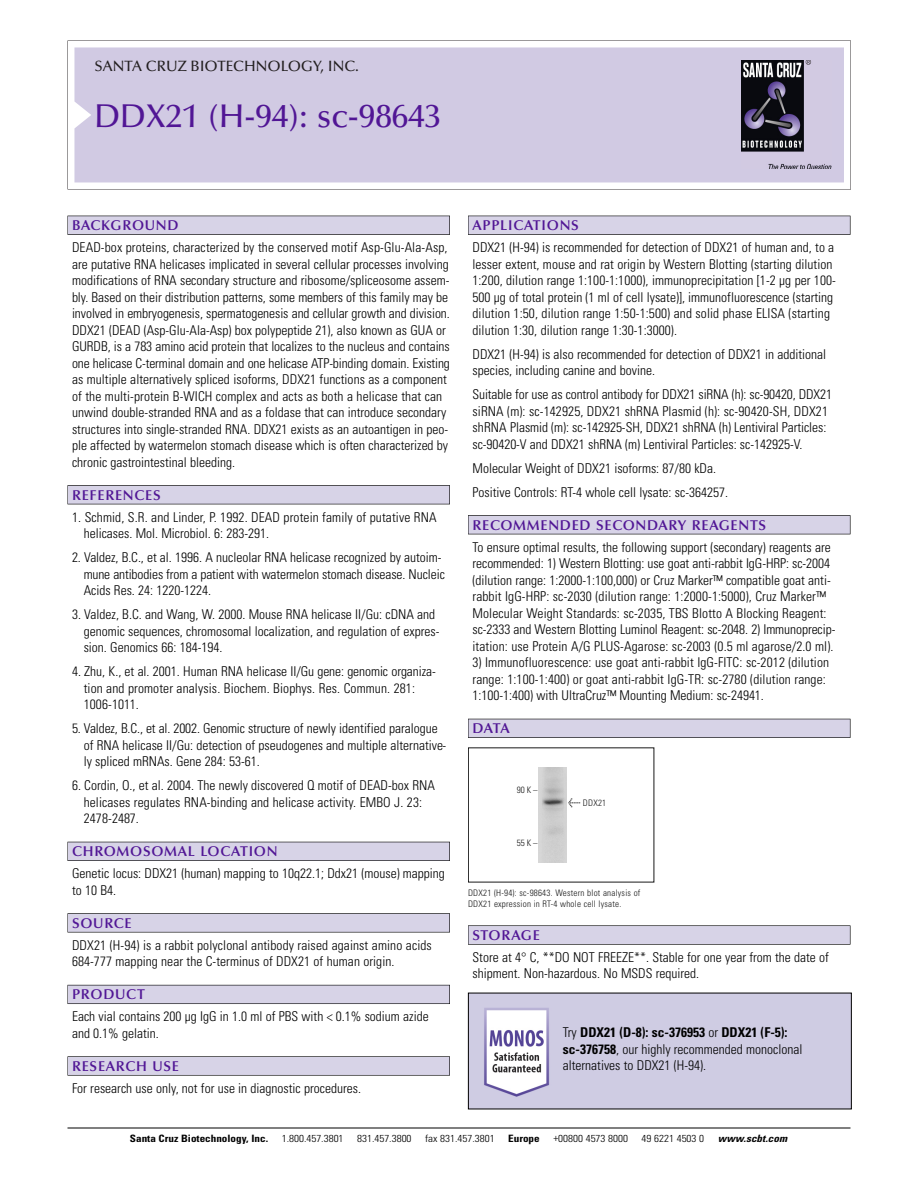
<style>
.page{position:relative;width:918px;height:1188px;background:#fff}
.page>*{position:absolute;margin:0;border:0;box-sizing:border-box;transform-origin:0 0}
.t1{font:500 33px "Optima";color:#511695}
.t2{font:500 15px "Optima";color:#231f20}
.t3{font:600 14.25px "Optima";letter-spacing:.05em;color:#511695}
.t4{font:300 condensed 13.5px/16.5px "Univers";color:#000}
.t5{font:300 condensed 10.2px "Univers";color:#000;scale:1.1 1}
.t6{font:700 condensed 10.2px "Univers";color:#000;scale:1.1 1}
.t7{font:italic 700 condensed 10.2px "Univers";letter-spacing:.005em;color:#000;scale:1.1 1}
.t8{font:9px/10.5px "Univers Condensed Light+DUGZKH";letter-spacing:.025em;color:#191919}
.s1{font-family:"Meta Plus Book Roman+YUXBKJ";font-size:10.5px}
.s2{font-weight:700}
</style>
<div class="page">
<svg style="left:68px;top:40px;width:783px;height:149px"></svg>
<div style="left:74px;top:47px;width:770px;height:135px;background:#d1cae3"></div>
<img style="left:741px;top:60px;width:90px;height:108px">
<div style="left:68px;top:216px;width:382px;height:19px;background:#525155"></div>
<div style="left:68px;top:216px;width:381px;height:18px;background:#d7d3e7"></div>
<div style="left:68px;top:485px;width:382px;height:19px;background:#525155"></div>
<div style="left:68px;top:486px;width:381px;height:18px;background:#d7d3e7"></div>
<div style="left:68px;top:842px;width:382px;height:19px;background:#525158"></div>
<div style="left:68px;top:842px;width:381px;height:18px;background:#d7d3e7"></div>
<div style="left:68px;top:913px;width:382px;height:19px;background:#575759"></div>
<div style="left:68px;top:914px;width:381px;height:18px;background:#d7d3e7"></div>
<div style="left:68px;top:985px;width:382px;height:19px;background:#5b5a62"></div>
<div style="left:68px;top:985px;width:381px;height:18px;background:#d7d3e7"></div>
<div style="left:68px;top:1056px;width:382px;height:20px;background:#626263"></div>
<div style="left:68px;top:1057px;width:381px;height:18px;background:#d7d3e7"></div>
<div style="left:468px;top:216px;width:382px;height:19px;background:#525155"></div>
<div style="left:468px;top:216px;width:382px;height:18px;background:#d7d3e7"></div>
<div style="left:468px;top:515px;width:382px;height:19px;background:#525155"></div>
<div style="left:468px;top:516px;width:382px;height:18px;background:#d7d3e7"></div>
<div style="left:468px;top:719px;width:382px;height:19px;background:#525158"></div>
<div style="left:468px;top:719px;width:382px;height:18px;background:#d7d3e7"></div>
<div style="left:468px;top:925px;width:382px;height:20px;background:#666"></div>
<div style="left:468px;top:926px;width:382px;height:18px;background:#d7d3e7"></div>
<hr style="left:68px;top:1128px;width:782px;height:1px;background:#000">
<img style="left:539px;top:767px;width:27px;height:95px">
<img style="left:470px;top:995px;width:380px;height:112px">
<p class="t2" style="left:94px;top:61px;width:266px">SANTA CRUZ BIOTECHNOLOGY, INC.</p>
<h1 class="t1" style="left:94px;top:103px;width:348px">DDX21 (H-94): sc-98643</h1>
<p class="t3" style="left:72px;top:219px;width:108px">BACKGROUND</p>
<p class="t4" style="left:72px;top:240px;width:379px">DEAD-box proteins, characterized by the conserved motif Asp-Glu-Ala-Asp, are putative RNA helicases implicated in several cellular processes involving modifications of RNA secondary structure and ribosome/spliceosome assem&shy;bly. Based on their distribution patterns, some members of this family may be involved in embryogenesis, spermatogenesis and cellular growth and division.<br>DDX21 (DEAD (Asp-Glu-Ala-Asp) box polypeptide 21), also known as GUA or GURDB, is a 783 amino acid protein that localizes to the nucleus and contains one helicase C-terminal domain and one helicase ATP-binding domain. Existing as multiple alternatively spliced isoforms, DDX21 functions as a component of the multi-protein B-WICH complex and acts as both a helicase that can unwind double-stranded RNA and as a foldase that can introduce secondary structures into single-stranded RNA. DDX21 exists as an autoantigen in peo&shy;ple affected by watermelon stomach disease which is often characterized by chronic gastrointestinal bleeding.</p>
<p class="t3" style="left:72px;top:489px;width:90px">REFERENCES</p>
<p class="t4" style="left:84px;top:510px;width:354px;text-indent:-12px">1. Schmid, S.R. and Linder, P. 1992. DEAD protein family of putative RNA helicases. Mol. Microbiol. 6: 283-291.</p>
<p class="t4" style="left:84px;top:550px;width:363px;text-indent:-12px">2. Valdez, B.C., et al. 1996. A nucleolar RNA helicase recognized by autoim&shy;mune antibodies from a patient with watermelon stomach disease. Nucleic<br>Acids Res. 24: 1220-1224.</p>
<p class="t4" style="left:84px;top:607px;width:357px;text-indent:-12px">3. Valdez, B.C. and Wang, W. 2000. Mouse RNA helicase II/Gu: cDNA and genomic sequences, chromosomal localization, and regulation of expres&shy;sion. Genomics 66: 184-194.</p>
<p class="t4" style="left:84px;top:664px;width:354px;text-indent:-12px">4. Zhu, K., et al. 2001. Human RNA helicase II/Gu gene: genomic organiza&shy;tion and promoter analysis. Biochem. Biophys. Res. Commun. 281:<br>1006-1011.</p>
<p class="t4" style="left:84px;top:721px;width:364px;text-indent:-12px">5. Valdez, B.C., et al. 2002. Genomic structure of newly identified paralogue of RNA helicase II/Gu: detection of pseudogenes and multiple alternative&shy;ly spliced mRNAs. Gene 284: 53-61.</p>
<p class="t4" style="left:84px;top:778px;width:353px;text-indent:-12px">6. Cordin, O., et al. 2004. The newly discovered Q motif of DEAD-box RNA helicases regulates RNA-binding and helicase activity. EMBO J. 23:<br>2478-2487.</p>
<p class="t3" style="left:72px;top:846px;width:207px">CHROMOSOMAL LOCATION</p>
<p class="t4" style="left:72px;top:866px;width:374px">Genetic locus: DDX21 (human) mapping to 10q22.1; Ddx21 (mouse) mapping to 10 B4.</p>
<p class="t3" style="left:72px;top:917px;width:61px">SOURCE</p>
<p class="t4" style="left:72px;top:938px;width:361px">DDX21 (H-94) is a rabbit polyclonal antibody raised against amino acids<br>684-777 mapping near the C-terminus of DDX21 of human origin.</p>
<p class="t3" style="left:72px;top:989px;width:74px">PRODUCT</p>
<p class="t4" style="left:72px;top:1009px;width:358px">Each vial contains 200 µg IgG in 1.0 ml of PBS with &lt; 0.1% sodium azide and 0.1% gelatin.</p>
<p class="t3" style="left:72px;top:1060px;width:109px">RESEARCH USE</p>
<p class="t4" style="left:72px;top:1081px;width:290px">For research use only, not for use in diagnostic procedures.</p>
<p class="t3" style="left:473px;top:219px;width:108px">APPLICATIONS</p>
<p class="t4" style="left:473px;top:240px;width:365px">DDX21 (H-94) is recommended for detection of DDX21 of human and, to a lesser extent, mouse and rat origin by Western Blotting (starting dilution 1:200, dilution range 1:100-1:1000), immunoprecipitation [1-2 µg per 100- 500 µg of total protein (1 ml of cell lysate)], immunofluorescence (starting dilution 1:50, dilution range 1:50-1:500) and solid phase ELISA (starting dilution 1:30, dilution range 1:30-1:3000).</p>
<p class="t4" style="left:473px;top:347px;width:355px">DDX21 (H-94) is also recommended for detection of DDX21 in additional species, including canine and bovine.</p>
<p class="t4" style="left:473px;top:387px;width:361px">Suitable for use as control antibody for DDX21 siRNA (h): sc-90420, DDX21 siRNA (m): sc-142925, DDX21 shRNA Plasmid (h): sc-90420-SH, DDX21 shRNA Plasmid (m): sc-142925-SH, DDX21 shRNA (h) Lentiviral Particles: sc-90420-V and DDX21 shRNA (m) Lentiviral Particles: sc-142925-V.</p>
<p class="t4" style="left:473px;top:457px;width:257px;line-height:24px">Molecular Weight of DDX21 isoforms: 87/80 kDa.<br>Positive Controls: RT-4 whole cell lysate: sc-364257.</p>
<p class="t3" style="left:473px;top:519px;width:295px">RECOMMENDED SECONDARY REAGENTS</p>
<p class="t4" style="left:473px;top:540px;width:364px">To ensure optimal results, the following support (secondary) reagents are recommended: 1) Western Blotting: use goat anti-rabbit IgG-HRP: sc-2004 (dilution range: 1:2000-1:100,000) or Cruz Marker™ compatible goat anti&shy;rabbit IgG-HRP: sc-2030 (dilution range: 1:2000-1:5000), Cruz Marker™ Molecular Weight Standards: sc-2035, TBS Blotto A Blocking Reagent: sc-2333 and Western Blotting Luminol Reagent: sc-2048. 2) Immunoprecip&shy;itation: use Protein A/G PLUS-Agarose: sc-2003 (0.5 ml agarose/2.0 ml).</p>
<p class="t4" style="left:473px;top:655px;width:358px">3) Immunofluorescence: use goat anti-rabbit IgG-FITC: sc-2012 (dilution range: 1:100-1:400) or goat anti-rabbit IgG-TR: sc-2780 (dilution range:<br>1:100-1:400) with UltraCruz™ Mounting Medium: sc-24941.</p>
<p class="t3" style="left:473px;top:723px;width:39px">DATA</p>
<p class="t8" style="left:517px;top:785px;width:22px">90K–</p>
<p class="t8" style="left:517px;top:838px;width:22px">55K–</p>
<p class="t8" style="left:568px;top:798px;width:40px"><span class="s1">&lt;</span> DDX21</p>
<p class="t8" style="left:468px;top:889px;width:174px">DDX21 (H-94): sc-98643. Western blot analysis of<br>DDX21 expression in RT-4 whole cell lysate.</p>
<p class="t3" style="left:473px;top:929px;width:69px">STORAGE</p>
<p class="t4" style="left:473px;top:950px;width:358px">Store at 4° C, **DO NOT FREEZE**. Stable for one year from the date of shipment. Non-hazardous. No MSDS required.</p>
<p class="t4" style="left:563px;top:1025px;width:241px">Try <span class="s2">DDX21 (D-8): sc-376953</span> or <span class="s2">DDX21 (F-5): sc-376758</span>, our highly recommended monoclonal alternatives to DDX21 (H-94).</p>
<p class="t6" style="left:130px;top:1135px;width:127px">Santa Cruz Biotechnology, Inc.</p>
<p class="t5" style="left:282px;top:1135px;width:58px">1.800.457.3801</p>
<p class="t5" style="left:357px;top:1135px;width:51px">831.457.3800</p>
<p class="t5" style="left:425px;top:1135px;width:65px">fax 831.457.3801</p>
<p class="t6" style="left:508px;top:1135px;width:30px">Europe</p>
<p class="t5" style="left:553px;top:1135px;width:69px">+00800 4573 8000</p>
<p class="t5" style="left:642px;top:1135px;width:58px">49 6221 4503 0</p>
<p class="t7" style="left:718px;top:1135px;width:64px">www.scbt.com</p>
</div>
